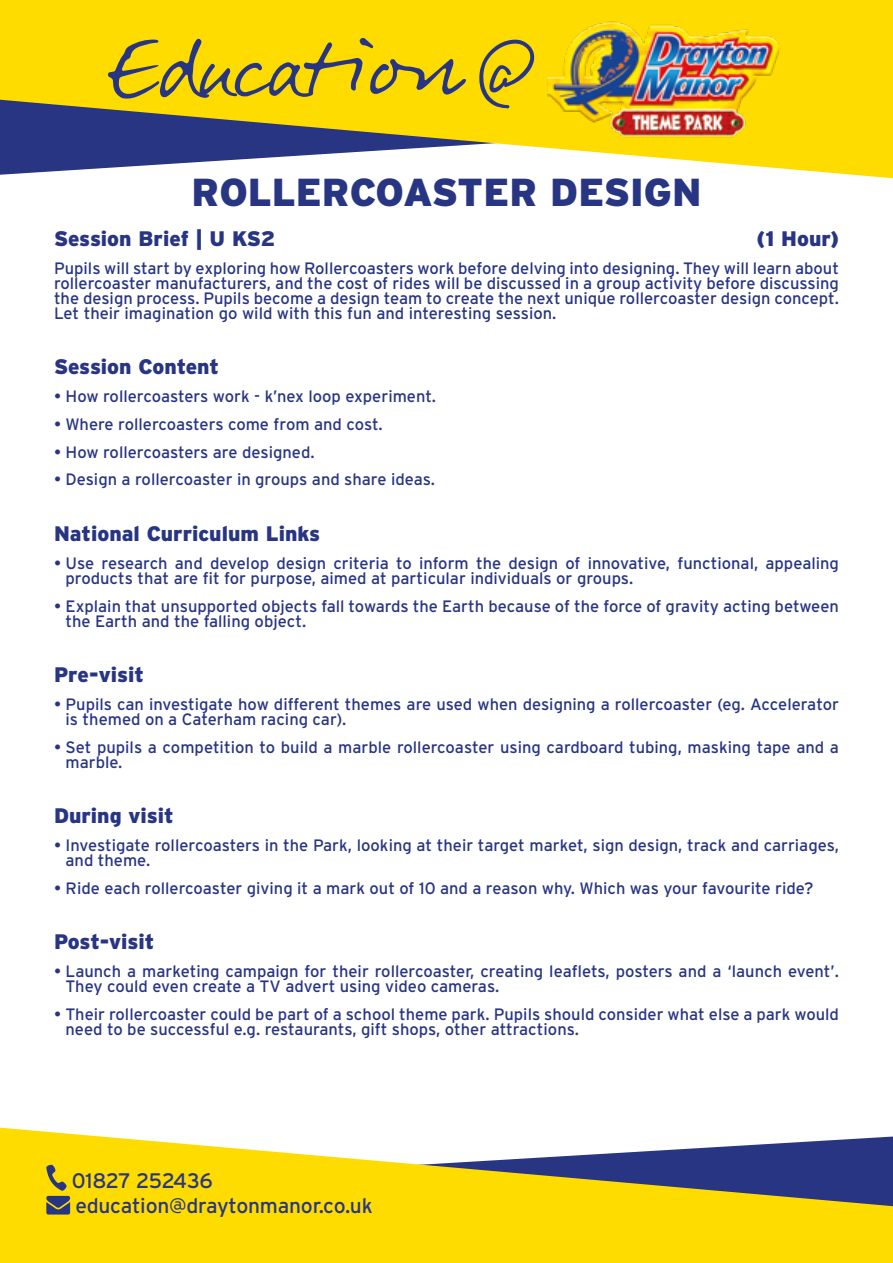
<style>
.page{position:relative;width:893px;height:1263px;background:#fff}
.page>*{position:absolute;margin:0;border:0;box-sizing:border-box;transform-origin:0 0}
.t1{font:900 39px "Interstate";color:#283583}
.t2{font:900 21px "Interstate";color:#283583}
.t3{font:21px "Interstate";letter-spacing:-.01em;color:#283583}
.t4{font:16.5px/15px "Interstate";color:#283583}
</style>
<div class="page">
<svg style="left:0;top:0;width:893px;height:178px;fill:#ffdc00"></svg>
<svg style="left:107px;top:38px;width:359px;height:61px;background:#d3ba1a"></svg>
<svg style="left:479px;top:40px;width:55px;height:68px;background:#ccb51e"></svg>
<img style="left:547px;top:0;width:238px;height:158px">
<svg style="left:0;top:1128px;width:893px;height:135px;fill:#ffdc00"></svg>
<svg style="left:46px;top:1165px;width:24px;height:49px"></svg>
<p class="t1" style="left:191px;top:170px;width:512px">ROLLERCOASTER DESIGN</p>
<p class="t2" style="left:54px;top:227px;width:223px">Session Brief | U KS2</p>
<p class="t2" style="left:756px;top:227px;width:84px">(1 Hour)</p>
<p class="t4" style="left:54px;top:260px;width:786px;text-align:justify">Pupils will start by exploring how Rollercoasters work before delving into designing. They will learn about rollercoaster manufacturers, and the cost of rides will be discussed in a group activity before discussing the design process. Pupils become a design team to create the next unique rollercoaster design concept.<br>Let their imagination go wild with this fun and interesting session.</p>
<p class="t2" style="left:54px;top:355px;width:166px">Session Content</p>
<p class="t4" style="left:54px;top:389px;width:384px">• How rollercoasters work - k’nex loop experiment.</p>
<p class="t4" style="left:54px;top:416px;width:330px">• Where rollercoasters come from and cost.</p>
<p class="t4" style="left:54px;top:444px;width:262px">• How rollercoasters are designed.</p>
<p class="t4" style="left:54px;top:472px;width:383px">• Design a rollercoaster in groups and share ideas.</p>
<p class="t2" style="left:54px;top:522px;width:268px">National Curriculum Links</p>
<p class="t4" style="left:66px;top:555px;width:775px;text-indent:-12px">• Use research and develop design criteria to inform the design of innovative, functional, appealing products that are fit for purpose, aimed at particular individuals or groups.</p>
<p class="t4" style="left:66px;top:598px;width:775px;text-indent:-12px">• Explain that unsupported objects fall towards the Earth because of the force of gravity acting between the Earth and the falling object.</p>
<p class="t2" style="left:54px;top:663px;width:91px">Pre-visit</p>
<p class="t4" style="left:66px;top:696px;width:775px;text-indent:-12px">• Pupils can investigate how different themes are used when designing a rollercoaster (eg. Accelerator is themed on a Caterham racing car).</p>
<p class="t4" style="left:66px;top:739px;width:775px;text-indent:-12px">• Set pupils a competition to build a marble rollercoaster using cardboard tubing, masking tape and a marble.</p>
<p class="t2" style="left:54px;top:804px;width:121px">During visit</p>
<p class="t4" style="left:66px;top:837px;width:775px;text-indent:-12px">• Investigate rollercoasters in the Park, looking at their target market, sign design, track and carriages, and theme.</p>
<p class="t4" style="left:54px;top:880px;width:761px">• Ride each rollercoaster giving it a mark out of 10 and a reason why. Which was your favourite ride?</p>
<p class="t2" style="left:54px;top:930px;width:102px">Post-visit</p>
<p class="t4" style="left:66px;top:963px;width:775px;text-indent:-12px">• Launch a marketing campaign for their rollercoaster, creating leaflets, posters and a ‘launch event’.<br>They could even create a TV advert using video cameras.</p>
<p class="t4" style="left:66px;top:1006px;width:775px;text-indent:-12px">• Their rollercoaster could be part of a school theme park. Pupils should consider what else a park would need to be successful e.g. restaurants, gift shops, other attractions.</p>
<p class="t3" style="left:72px;top:1169px;width:142px">01827 252436</p>
<p class="t3" style="left:75px;top:1194px;width:299px">education@draytonmanor.co.uk</p>
</div>
